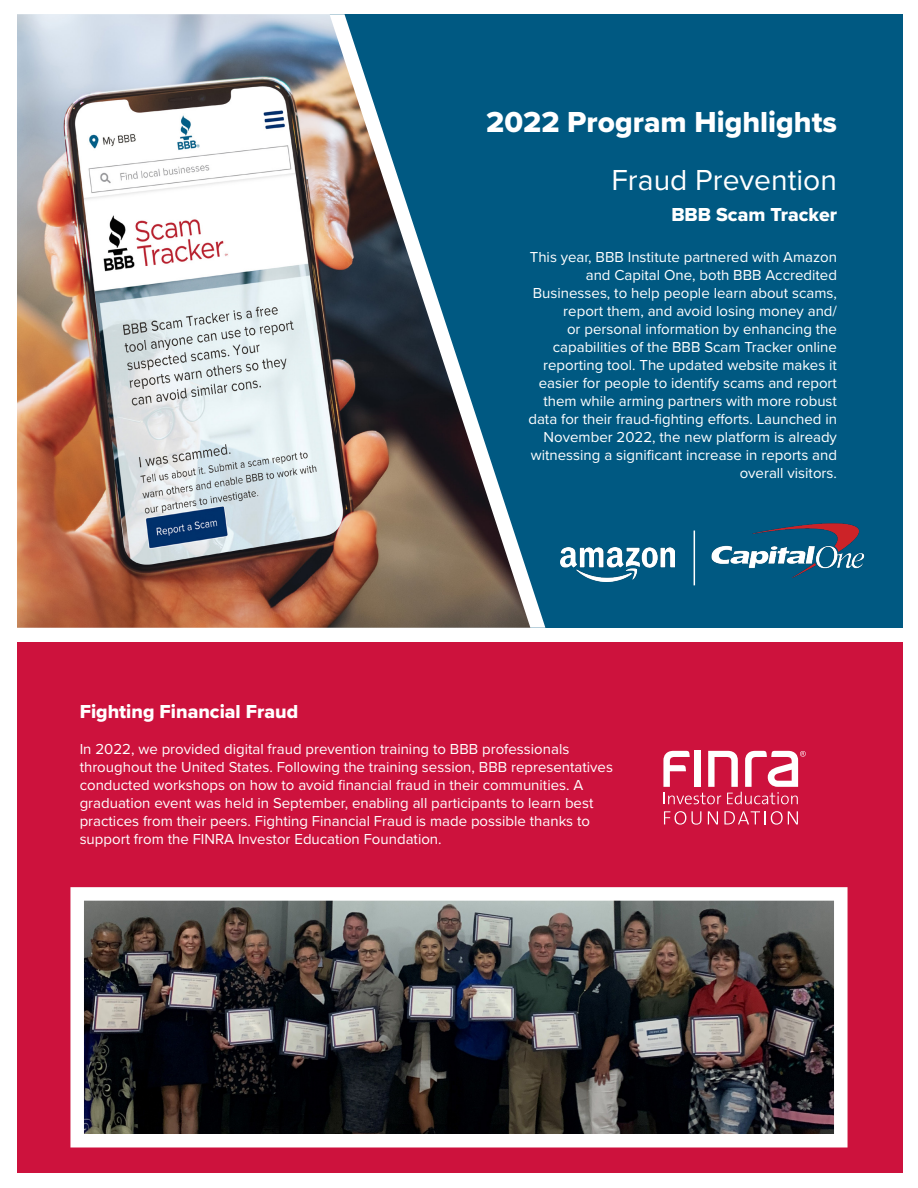
<style>
.page{position:relative;width:918px;height:1188px;background:#fff}
.page>*{position:absolute;margin:0;border:0;box-sizing:border-box;transform-origin:0 0}
.t1{font:30px "Proxima Nova Extrabld";color:#fff}
.t2{font:30px "Proxima Nova";color:#fff}
.t3{font:19.5px "Proxima Nova Extrabld";color:#fff}
.t4{font:15px/18px "Proxima Nova";color:#fff;text-align:right}
</style>
<div class="page">
<div style="left:0;top:637px;width:918px;height:535px;background:#cd123d"></div>
<img style="left:85px;top:902px;width:748px;height:231px">
<div style="left:70px;top:887px;width:778px;height:261px;border:14px solid #fff"></div>
<div style="left:0;top:0;width:918px;height:642px;background:#fff"></div>
<div style="left:0;top:14px;width:918px;height:614px;background:#005982"></div>
<img style="left:16px;top:14px;width:514px;height:614px">
<div style="left:0;top:0;width:16px;height:1188px;background:#fff"></div>
<div style="left:903px;top:0;width:15px;height:1188px;background:#fff"></div>
<img style="left:560px;top:547px;width:115px;height:35px">
<img style="left:711px;top:523px;width:154px;height:55px">
<hr style="left:694px;top:531px;width:1px;height:54px;background:#fff">
<svg style="left:664px;top:811px;width:22px;height:14px"></svg>
<svg style="left:692px;top:811px;width:9px;height:14px"></svg>
<svg style="left:708px;top:811px;width:10px;height:13px"></svg>
<svg style="left:724px;top:811px;width:74px;height:14px"></svg>
<svg style="left:663px;top:751px;width:143px;height:53px"></svg>
<p class="t1" style="left:486px;top:99px;width:352px">2022 Program Highlights</p>
<p class="t2" style="left:611px;top:158px;width:227px">Fraud Prevention</p>
<p class="t3" style="left:671px;top:200px;width:167px">BBB Scam Tracker</p>
<p class="t4" style="left:528px;top:248px;width:310px">This year, BBB Institute partnered with Amazon and Capital One, both BBB Accredited Businesses, to help people learn about scams, report them, and avoid losing money and/<br>or personal information by enhancing the capabilities of the BBB Scam Tracker online reporting tool. The updated website makes it easier for people to identify scams and report them while arming partners with more robust data for their fraud-fighting efforts. Launched in November 2022, the new platform is already witnessing a significant increase in reports and overall visitors.</p>
<p class="t3" style="left:80px;top:697px;width:220px">Fighting Financial Fraud</p>
<p class="t4" style="left:80px;top:740px;width:535px;text-align:left">In 2022, we provided digital fraud prevention training to BBB professionals throughout the United States. Following the training session, BBB representatives conducted workshops on how to avoid financial fraud in their communities. A graduation event was held in September, enabling all participants to learn best practices from their peers. Fighting Financial Fraud is made possible thanks to support from the FINRA Investor Education Foundation.</p>
</div>
